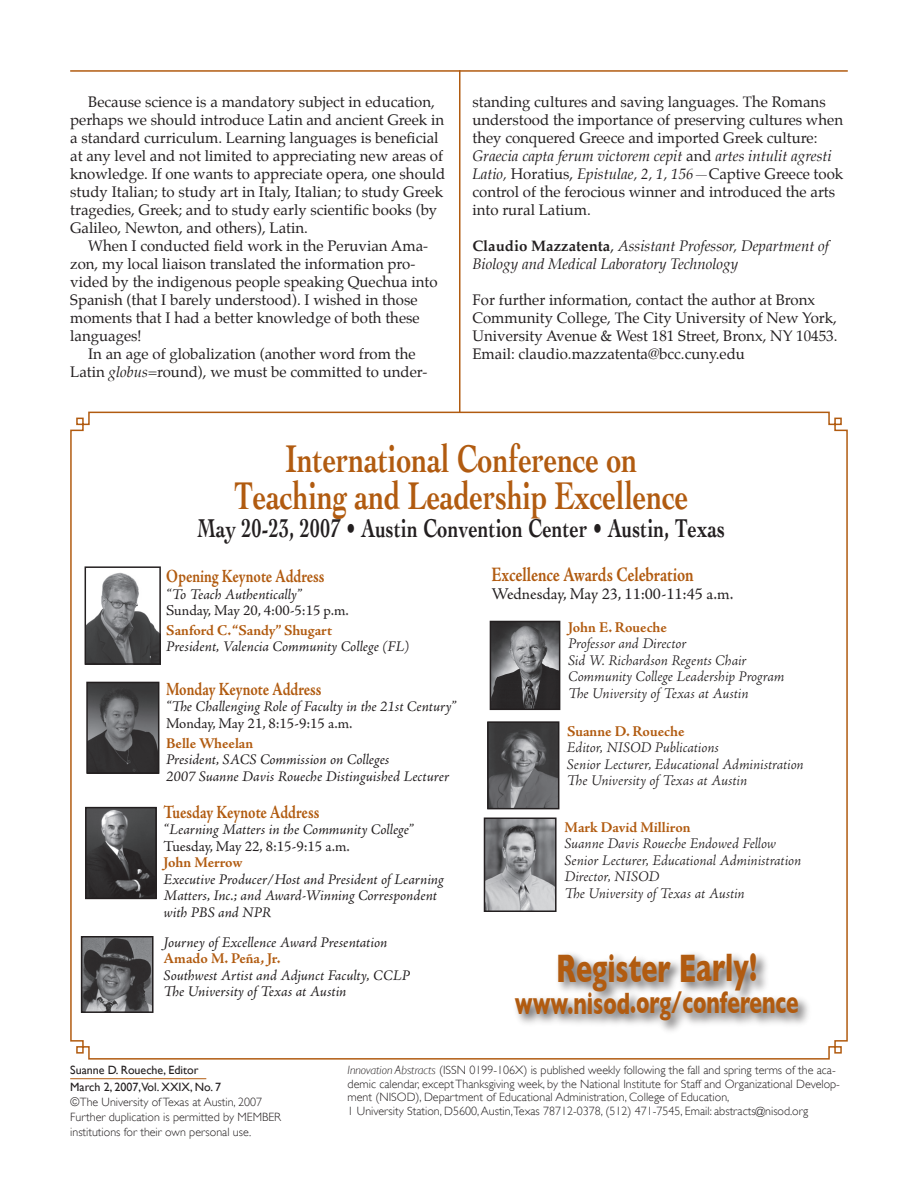
<style>
.page{position:relative;width:918px;height:1188px;background:#fff}
.page>*{position:absolute;margin:0;border:0;box-sizing:border-box;transform-origin:0 0}
.t1{font:700 40.5px/36.8px "Cochin";color:#b15b10;text-align:center;scale:.71 1}
.t2{font:700 40.5px "Gill Sans";color:#b15b10;scale:.67 1}
.t3{font:700 31.5px "Gill Sans";color:#b15b10;scale:.67 1}
.t4{font:700 27px "Cochin";letter-spacing:.01em;color:#231f20;scale:.72 1}
.t5{font:700 20.7px "Adobe Jenson Pro";letter-spacing:-.005em;color:#b15b10;scale:.8 1}
.t6{font:700 18.75px "Adobe Jenson Pro";letter-spacing:-.005em;color:#b15b10;scale:.8 1}
.t7{font:16.5px "Adobe Jenson Pro";color:#231f20}
.t8{font:15px/18px "Palatino";color:#231f20}
.t9{font:italic 15px/16.5px "Adobe Jenson Pro";letter-spacing:-.005em;color:#231f20}
.t10{font:italic 300 15px/16.5px "Adobe Jenson Pro";letter-spacing:-.005em;color:#231f20}
.t11{font:700 15px "Adobe Jenson Pro";letter-spacing:-.005em;color:#b15b10}
.t12{font:italic 15px/18px "Palatino";color:#231f20}
.t13{font:15px "Adobe Jenson Pro";color:#231f20}
.t14{font:300 12px/13.5px "Gill Sans";color:#231f20}
.t15{font:12px/16.5px "Gill Sans";color:#231f20}
.s1{font-style:italic}
.s2{font-weight:700;font-style:normal}
.s3{font-style:normal}
</style>
<div class="page">
<hr style="left:70px;top:70px;width:778px;height:2px;background:#b15b10">
<hr style="left:459px;top:70px;width:1px;height:342px;background:#b15b10">
<hr style="left:70px;top:1078px;width:136px;height:1px;background:#b15b10">
<svg style="left:70px;top:411px;width:778px;height:649px"></svg>
<p class="t8" style="left:70px;top:93px;width:377px;text-indent:18px">Because science is a mandatory subject in education, perhaps we should introduce Latin and ancient Greek in a standard curriculum. Learning languages is beneficial at any level and not limited to appreciating new areas of knowledge. If one wants to appreciate opera, one should study Italian; to study art in Italy, Italian; to study Greek tragedies, Greek; and to study early scientific books (by Galileo, Newton, and others), Latin.</p>
<p class="t8" style="left:70px;top:237px;width:369px;text-indent:18px">When I conducted field work in the Peruvian Ama&shy;zon, my local liaison translated the information pro&shy;vided by the indigenous people speaking Quechua into Spanish (that I barely understood). I wished in those moments that I had a better knowledge of both these languages!</p>
<p class="t8" style="left:70px;top:345px;width:359px;text-align:center">In an age of globalization (another word from the<br>Latin <span class="s1">globus</span>=round), we must be committed to under-</p>
<p class="t8" style="left:472px;top:93px;width:372px">standing cultures and saving languages. The Romans understood the importance of preserving cultures when they conquered Greece and imported Greek culture:<br><span class="s1">Graecia capta ferum victorem cepit</span> and <span class="s1">artes intulit agresti Latio,</span> Horatius, <span class="s1">Epistulae, 2, 1, 156—</span>Captive Greece took control of the ferocious winner and introduced the arts into rural Latium.</p>
<p class="t12" style="left:472px;top:237px;width:358px"><span class="s2">Claudio Mazzatenta</span><span class="s3">,</span> Assistant Professor, Department of<br>Biology and Medical Laboratory Technology</p>
<p class="t8" style="left:472px;top:291px;width:367px">For further information, contact the author at Bronx Community College, The City University of New York, University Avenue &amp; West 181 Street, Bronx, NY 10453.<br>Email: claudio.mazzatenta@bcc.cuny.edu</p>
<h1 class="t1" style="left:235px;top:440px;width:641px">International Conference on<br>Teaching and Leadership Excellence</h1>
<h3 class="t4" style="left:198px;top:513px;width:734px">May 20-23, 2007 • Austin Convention Center • Austin, Texas</h3>
<p class="t6" style="left:166px;top:565px;width:199px">Opening Keynote Address</p>
<p class="t9" style="left:166px;top:587px;width:137px">“To Teach Authentically”</p>
<p class="t13" style="left:166px;top:602px;width:184px">Sunday, May 20, 4:00-5:15 p.m.</p>
<p class="t11" style="left:166px;top:622px;width:167px">Sanford C. “Sandy” Shugart</p>
<p class="t9" style="left:166px;top:639px;width:244px">President, Valencia Community College (FL)</p>
<p class="t6" style="left:166px;top:678px;width:196px">Monday Keynote Address</p>
<p class="t9" style="left:166px;top:699px;width:292px">“The Challenging Role of Faculty in the 21st Century”</p>
<p class="t13" style="left:166px;top:715px;width:188px">Monday, May 21, 8:15-9:15 a.m.</p>
<p class="t11" style="left:166px;top:734px;width:89px">Belle Wheelan</p>
<p class="t9" style="left:166px;top:752px;width:285px">President, SACS Commission on Colleges<br>2007 Suanne Davis Roueche Distinguished Lecturer</p>
<p class="t6" style="left:164px;top:801px;width:196px">Tuesday Keynote Address</p>
<p class="t9" style="left:164px;top:822px;width:252px">“Learning Matters in the Community College”</p>
<p class="t13" style="left:164px;top:837px;width:188px">Tuesday, May 22, 8:15-9:15 a.m.</p>
<p class="t11" style="left:164px;top:854px;width:81px">John Merrow</p>
<p class="t9" style="left:164px;top:872px;width:282px">Executive Producer/Host and President of Learning<br>Matters, Inc.; and Award-Winning Correspondent with PBS and NPR</p>
<p class="t9" style="left:164px;top:935px;width:225px">Journey of Excellence Award Presentation</p>
<p class="t11" style="left:164px;top:950px;width:118px">Amado M. Peña, Jr.</p>
<p class="t9" style="left:164px;top:968px;width:248px">Southwest Artist and Adjunct Faculty, CCLP<br>The University of Texas at Austin</p>
<h3 class="t5" style="left:492px;top:563px;width:254px">Excellence Awards Celebration</h3>
<p class="t7" style="left:492px;top:584px;width:243px">Wednesday, May 23, 11:00-11:45 a.m.</p>
<p class="t11" style="left:568px;top:618px;width:100px">John E. Roueche</p>
<p class="t10" style="left:568px;top:636px;width:218px">Professor and Director<br>Sid W. Richardson Regents Chair<br>Community College Leadership Program<br>The University of Texas at Austin</p>
<p class="t11" style="left:567px;top:723px;width:119px">Suanne D. Roueche</p>
<p class="t10" style="left:567px;top:740px;width:238px">Editor, NISOD Publications<br>Senior Lecturer, Educational Administration<br>The University of Texas at Austin</p>
<p class="t11" style="left:565px;top:818px;width:128px">Mark David Milliron</p>
<p class="t10" style="left:565px;top:836px;width:238px">Suanne Davis Roueche Endowed Fellow Senior Lecturer, Educational Administration Director, NISOD<br>The University of Texas at Austin</p>
<h1 class="t2" style="left:556px;top:944px;width:301px">Register Early!</h1>
<h2 class="t3" style="left:515px;top:984px;width:425px">www.nisod.org/conference</h2>
<p class="t15" style="left:70px;top:1062px;width:152px">Suanne D. Roueche, Editor<br>March 2, 2007,Vol. XXIX, No. 7</p>
<p class="t14" style="left:70px;top:1094px;width:213px;line-height:15px">©The University of Texas at Austin, 2007<br>Further duplication is permitted by MEMBER institutions for their own personal use.</p>
<p class="t14" style="left:348px;top:1064px;width:494px"><span class="s1">Innovation Abstracts</span> (ISSN 0199-106X) is published weekly following the fall and spring terms of the aca&shy;demic calendar, except Thanksgiving week, by the National Institute for Staff and Organizational Develop&shy;ment (NISOD), Department of Educational Administration, College of Education,<br>1 University Station, D5600, Austin,Texas 78712-0378, (512) 471-7545, Email: abstracts@nisod.org</p>
</div>
